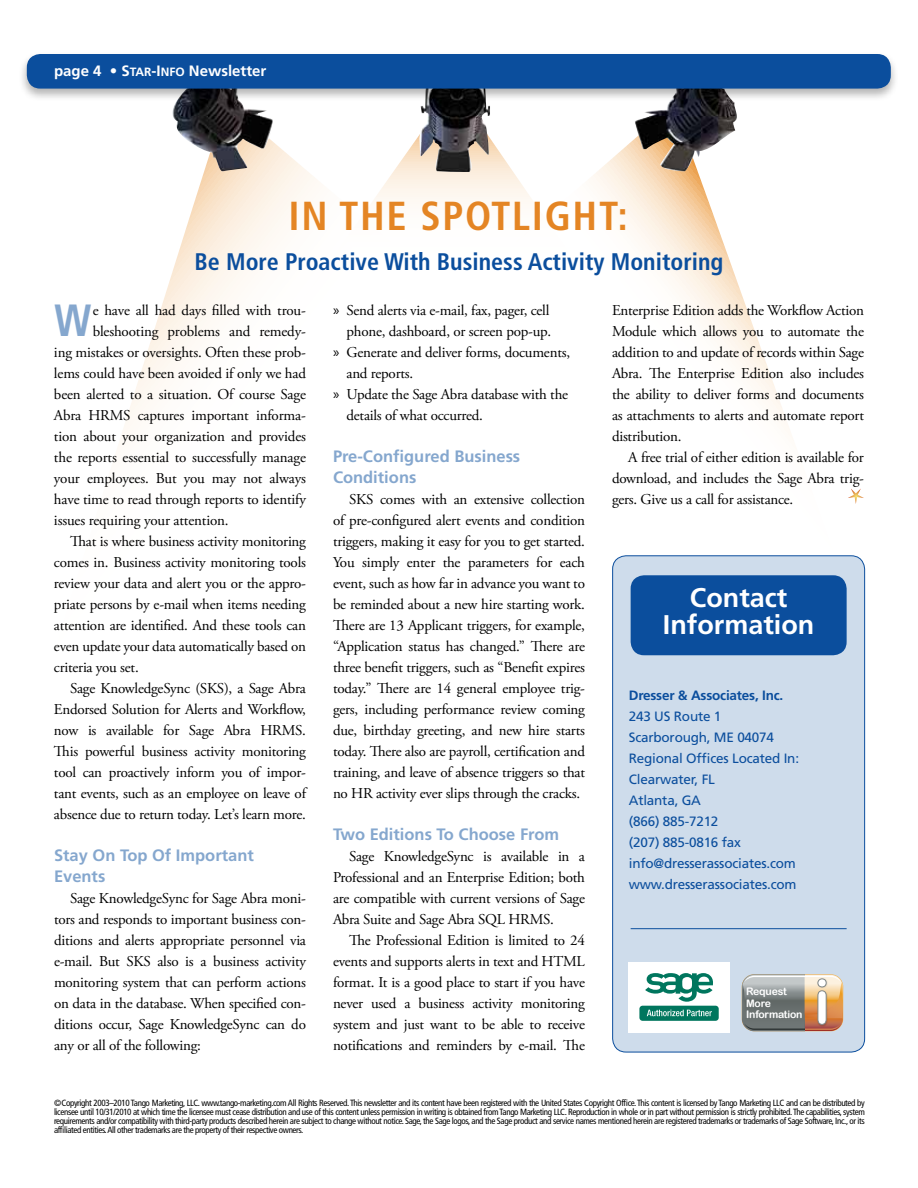
<style>
.page{position:relative;width:918px;height:1188px;background:#fff}
.page>*{position:absolute;margin:0;border:0;box-sizing:border-box;transform-origin:0 0}
.t1{font:700 condensed 45.15px "Frutiger";color:#85a7ce}
.t2{font:700 condensed 40.5px "Frutiger";color:#e48524}
.t3{font:700 27px/27px "Frutiger";color:#fff;text-align:center}
.t4{font:700 condensed 24px "Frutiger";color:#0b4e9d}
.t5{font:700 16.5px/21px "Frutiger";color:#85a7ce}
.t6{font:15px/21px "Adobe Garamond Pro";letter-spacing:-.015em;color:#000;text-align:justify}
.t7{font:700 15px "Frutiger";color:#fff}
.t8{font:13.5px/21px "Frutiger";letter-spacing:-.015em;color:#0b4e9d}
.t9{font:700 13.5px "Frutiger";letter-spacing:-.015em;color:#0b4e9d}
.t10{font:10.5px/11.6px "Arial Rounded MT Bold";letter-spacing:-.015em;color:#fff}
.t11{font:condensed 9px/9px "Frutiger";letter-spacing:-.04em;color:#000;text-align:justify}
.s1{font-size:12px}
.s2{font-family:"Myriad Pro"}
</style>
<div class="page">
<svg style="left:120px;top:172px;width:744px;height:394px"></svg>
<img style="left:172px;top:102px;width:565px;height:70px">
<svg style="left:848px;top:489px;width:16px;height:15px"></svg>
<div style="left:613px;top:556px;width:252px;height:496px;background:#cedceb;border-radius:14px"></div>
<div style="left:612px;top:556px;width:253px;height:496px;border:1px solid #0b4e9d;border-radius:14px"></div>
<div style="left:631px;top:575px;width:216px;height:80px;background:#0b4e9d;border-radius:14px"></div>
<hr style="left:631px;top:928px;width:216px;height:1px;background:#0b4e9d">
<div style="left:628px;top:963px;width:102px;height:70px;background:#fff"></div>
<svg style="left:645px;top:973px;width:68px;height:29px"></svg>
<div style="left:639px;top:1006px;width:80px;height:15px;background:#00765e;border-radius:3px"></div>
<svg style="left:647px;top:1010px;width:65px;height:6px"></svg>
<div style="left:19px;top:51px;width:880px;height:51px;background:#000;opacity:.3"></div>
<div style="left:27px;top:54px;width:864px;height:35px;background:#0b4e9d;border-radius:14px"></div>
<svg style="left:742px;top:974px;width:101px;height:57px;background:#a7998a"></svg>
<p class="t7" style="left:54px;top:62px;width:214px">page 4 • S<span class="s1">TAR</span>-I<span class="s1">NFO</span> Newsletter</p>
<h2 class="t2" style="left:288px;top:192px;width:74px">In the</h2>
<h2 class="t2" style="left:421px;top:192px;width:68px">Spotlight</h2>
<h2 class="t2" style="left:617px;top:192px;width:12px">:</h2>
<h3 class="t4" style="left:195px;top:247px;width:530px">Be More Proactive With Business Activity Monitoring</h3>
<h1 class="t1" style="left:54px;top:294px;width:39px">W</h1>
<p class="t6" style="left:93px;top:300px;width:215px">e have all had days filled with trou-</p>
<p class="t6" style="left:93px;top:321px;width:215px">bleshooting problems and remedy-</p>
<p class="t6" style="left:54px;top:342px;width:253px">ing mistakes or oversights. Often these prob-</p>
<p class="t6" style="left:54px;top:363px;width:254px">lems could have been avoided if only we had</p>
<p class="t6" style="left:54px;top:384px;width:254px">been alerted to a situation. Of course Sage</p>
<p class="t6" style="left:54px;top:405px;width:253px">Abra HRMS captures important informa-</p>
<p class="t6" style="left:54px;top:426px;width:253px">tion about your organization and provides</p>
<p class="t6" style="left:54px;top:447px;width:253px">the reports essential to successfully manage</p>
<p class="t6" style="left:54px;top:468px;width:253px">your employees. But you may not always</p>
<p class="t6" style="left:54px;top:489px;width:254px">have time to read through reports to identify</p>
<p class="t6" style="left:54px;top:510px;width:176px">issues requiring your attention.</p>
<p class="t6" style="left:70px;top:531px;width:237px">That is where business activity monitoring</p>
<p class="t6" style="left:54px;top:552px;width:253px">comes in. Business activity monitoring tools</p>
<p class="t6" style="left:54px;top:573px;width:253px">review your data and alert you or the appro-</p>
<p class="t6" style="left:54px;top:594px;width:253px">priate persons by e-mail when items needing</p>
<p class="t6" style="left:54px;top:615px;width:254px">attention are identified. And these tools can</p>
<p class="t6" style="left:54px;top:636px;width:253px">even update your data automatically based on</p>
<p class="t6" style="left:54px;top:657px;width:86px">criteria you set.</p>
<p class="t6" style="left:70px;top:678px;width:237px">Sage KnowledgeSync (SKS), a Sage Abra</p>
<p class="t6" style="left:54px;top:699px;width:253px">Endorsed Solution for Alerts and Workflow,</p>
<p class="t6" style="left:54px;top:720px;width:253px">now is available for Sage Abra HRMS.</p>
<p class="t6" style="left:54px;top:741px;width:253px">This powerful business activity monitoring</p>
<p class="t6" style="left:54px;top:762px;width:253px">tool can proactively inform you of impor-</p>
<p class="t6" style="left:54px;top:783px;width:254px">tant events, such as an employee on leave of</p>
<p class="t6" style="left:54px;top:804px;width:253px">absence due to return today. Let’s learn more.</p>
<p class="t5" style="left:54px;top:845px;width:201px">Stay On Top Of Important<br>Events</p>
<p class="t6" style="left:54px;top:888px;width:254px;text-indent:16px">Sage KnowledgeSync for Sage Abra moni&shy;tors and responds to important business con&shy;ditions and alerts appropriate personnel via e-mail. But SKS also is a business activity monitoring system that can perform actions on data in the database. When specified con&shy;ditions occur, Sage KnowledgeSync can do any or all of the following:</p>
<p class="t6" style="left:333px;top:300px;width:218px"><span class="s2">»</span> Send alerts via e-mail, fax, pager, cell</p>
<p class="t6" style="left:346px;top:321px;width:206px">phone, dashboard, or screen pop-up.</p>
<p class="t6" style="left:333px;top:342px;width:239px"><span class="s2">»</span> Generate and deliver forms, documents,</p>
<p class="t6" style="left:346px;top:363px;width:68px">and reports.</p>
<p class="t6" style="left:333px;top:384px;width:237px"><span class="s2">»</span> Update the Sage Abra database with the</p>
<p class="t6" style="left:346px;top:405px;width:138px">details of what occurred.</p>
<p class="t5" style="left:333px;top:446px;width:189px">Pre-Configured Business<br>Conditions</p>
<p class="t6" style="left:333px;top:489px;width:254px;text-indent:16px">SKS comes with an extensive collection of pre-configured alert events and condition triggers, making it easy for you to get started.<br>You simply enter the parameters for each event, such as how far in advance you want to be reminded about a new hire starting work.<br>There are 13 Applicant triggers, for example, “Application status has changed.” There are three benefit triggers, such as “Benefit expires today.” There are 14 general employee trig&shy;gers, including performance review coming due, birthday greeting, and new hire starts today. There also are payroll, certification and training, and leave of absence triggers so that no HR activity ever slips through the cracks.</p>
<p class="t5" style="left:333px;top:824px;width:228px">Two Editions To Choose From</p>
<p class="t6" style="left:333px;top:846px;width:254px;text-indent:16px">Sage KnowledgeSync is available in a Professional and an Enterprise Edition; both are compatible with current versions of Sage Abra Suite and Sage Abra SQL HRMS.</p>
<p class="t6" style="left:333px;top:930px;width:254px;text-indent:16px">The Professional Edition is limited to 24 events and supports alerts in text and HTML format. It is a good place to start if you have never used a business activity monitoring system and just want to be able to receive notifications and reminders by e-mail. The</p>
<p class="t6" style="left:612px;top:300px;width:254px">Enterprise Edition adds the Workflow Action Module which allows you to automate the addition to and update of records within Sage Abra. The Enterprise Edition also includes the ability to deliver forms and documents as attachments to alerts and automate report distribution.</p>
<p class="t6" style="left:612px;top:447px;width:253px;text-indent:16px">A free trial of either edition is available for download, and includes the Sage Abra trig&shy;gers. Give us a call for assistance.</p>
<h3 class="t3" style="left:663px;top:584px;width:153px">Contact<br>Information</h3>
<p class="t9" style="left:629px;top:688px;width:156px">Dresser &amp; Associates, Inc.</p>
<p class="t8" style="left:629px;top:706px;width:172px">243 US Route 1<br>Scarborough, ME 04074<br>Regional Offices Located In:<br>Clearwater, FL<br>Atlanta, GA<br>(866) 885-7212<br>(207) 885-0816 fax info@dresserassociates.com www.dresserassociates.com</p>
<p class="t10" style="left:746px;top:986px;width:58px">Request<br>More<br>Information</p>
<p class="t11" style="left:54px;top:1098px;width:812px">©Copyright 2003–2010 Tango Marketing, LLC. www.tango-marketing.com All Rights Reserved. This newsletter and its content have been registered with the United States Copyright Office. This content is licensed by Tango Marketing LLC and can be distributed by licensee until 10/31/2010 at which time the licensee must cease distribution and use of this content unless permission in writing is obtained from Tango Marketing LLC. Reproduction in whole or in part without permission is strictly prohibited. The capabilities, system requirements and/or compatibility with third-party products described herein are subject to change without notice. Sage, the Sage logos, and the Sage product and service names mentioned herein are registered trademarks or trademarks of Sage Software, Inc., or its affiliated entities. All other trademarks are the property of their respective owners.</p>
</div>
